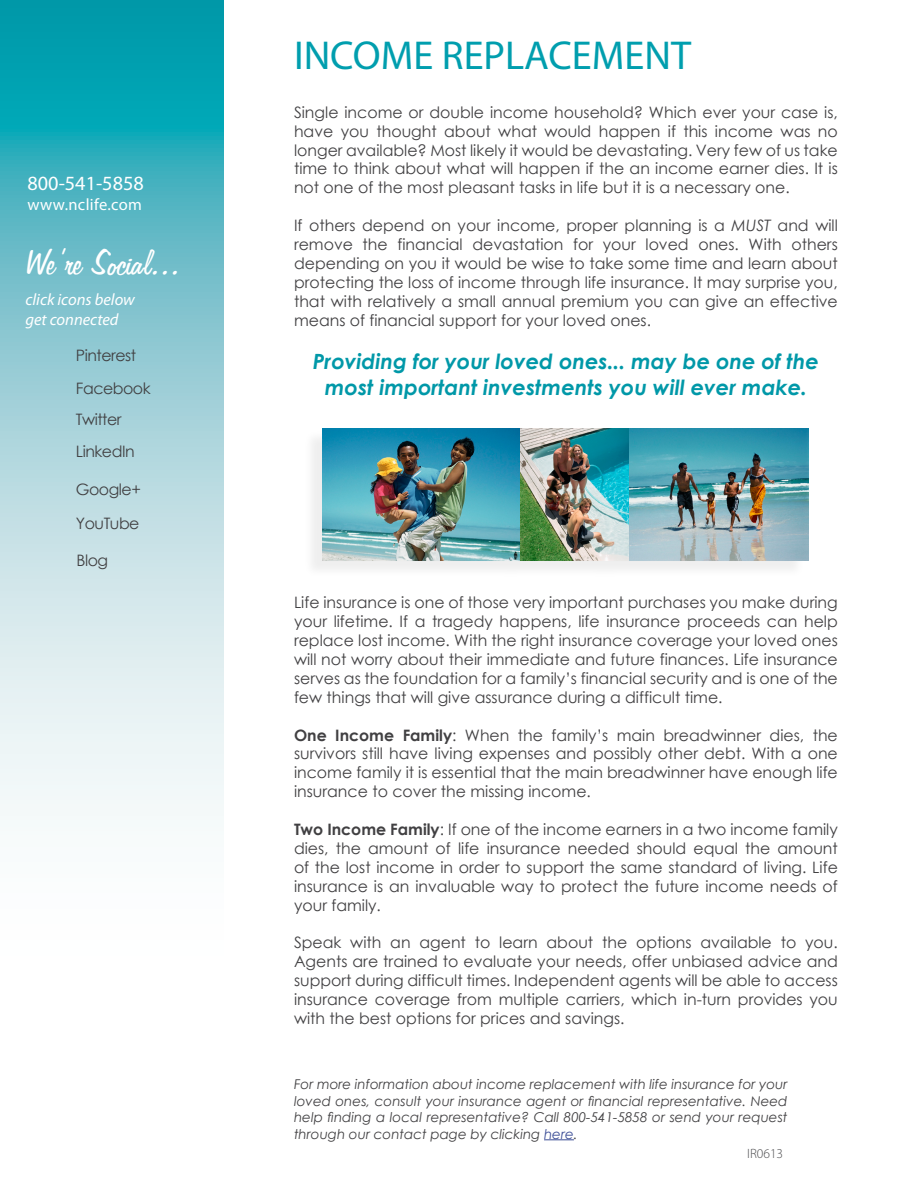
<style>
.page{position:relative;width:918px;height:1188px;background:#fff}
.page>*{position:absolute;margin:0;border:0;box-sizing:border-box;transform-origin:0 0}
.t1{font:40.5px "Myriad Pro";color:#009eae}
.t2{font:40.5px "Freehand 575 BT Regular B";color:#fff}
.t3{font:italic 700 21px/25.2px "Century Gothic";color:#0098a8;text-align:center}
.t4{font:20.25px "Myriad Pro";color:#fff}
.t5{font:italic 16.5px/19.8px "Myriad Pro";color:#fff}
.t6{font:16.5px "Myriad Pro";letter-spacing:.02em;color:#fff}
.t7{font:15.75px/18.9px "Century Gothic";color:#414042;text-align:justify}
.t8{font:15.75px/31.8px "Century Gothic";letter-spacing:-.03em;color:#414042}
.t9{font:italic 13.5px/16.5px "Century Gothic";color:#414042;text-align:justify}
.t10{font:300 13.5px "Myriad Pro";color:#4d4d4f}
.s1{font-style:italic}
.s2{font-weight:700}
.s3{color:#3b4d96}
</style>
<div class="page">
<svg style="left:0;top:0;width:223px;height:816px;background:#8ecdd6"></svg>
<div style="left:304px;top:429px;width:502px;height:149px;background:#f5f5f5"></div>
<img style="left:323px;top:428px;width:198px;height:133px">
<img style="left:629px;top:428px;width:180px;height:133px">
<img style="left:521px;top:428px;width:108px;height:133px">
<hr style="left:544px;top:1139px;width:30px;height:1px;background:#3b4d96">
<p class="t4" style="left:28px;top:171px;width:118px">800-541-5858</p>
<p class="t6" style="left:28px;top:195px;width:116px">www.nclife.com</p>
<h1 class="t2" style="left:26px;top:241px;width:158px">We’re Social...</h1>
<p class="t5" style="left:26px;top:289px;width:111px">click icons below get connected</p>
<p class="t8" style="left:76px;top:340px;width:76px">Pinterest<br>Facebook<br>Twitter<br>LinkedIn</p>
<p class="t8" style="left:76px;top:473px;width:67px;line-height:33.3px">Google+<br>YouTube</p>
<p class="t7" style="left:76px;top:551px;width:33px">Blog</p>
<h1 class="t1" style="left:294px;top:30px;width:399px">INCOME REPLACEMENT</h1>
<p class="t7" style="left:294px;top:102px;width:545px">Single income or double income household? Which ever your case is, have you thought about what would happen if this income was no longer available? Most likely it would be devastating. Very few of us take time to think about what will happen if the an income earner dies. It is not one of the most pleasant tasks in life but it is a necessary one.</p>
<p class="t7" style="left:294px;top:216px;width:545px">If others depend on your income, proper planning is a <span class="s1">MUST</span> and will remove the financial devastation for your loved ones. With others depending on you it would be wise to take some time and learn about protecting the loss of income through life insurance. It may surprise you, that with relatively a small annual premium you can give an effective means of financial support for your loved ones.</p>
<h2 class="t3" style="left:313px;top:348px;width:508px">Providing for your loved ones... may be one of the most important investments you will ever make.</h2>
<p class="t7" style="left:294px;top:593px;width:545px">Life insurance is one of those very important purchases you make during your lifetime. If a tragedy happens, life insurance proceeds can help replace lost income. With the right insurance coverage your loved ones will not worry about their immediate and future finances. Life insurance serves as the foundation for a family’s financial security and is one of the few things that will give assurance during a difficult time.</p>
<p class="t7" style="left:294px;top:725px;width:545px"><span class="s2">One Income Family</span>: When the family’s main breadwinner dies, the survivors still have living expenses and possibly other debt. With a one income family it is essential that the main breadwinner have enough life insurance to cover the missing income.</p>
<p class="t7" style="left:294px;top:820px;width:545px"><span class="s2">Two Income Family</span>: If one of the income earners in a two income family dies, the amount of life insurance needed should equal the amount of the lost income in order to support the same standard of living. Life insurance is an invaluable way to protect the future income needs of your family.</p>
<p class="t7" style="left:294px;top:933px;width:545px">Speak with an agent to learn about the options available to you.<br>Agents are trained to evaluate your needs, offer unbiased advice and support during difficult times. Independent agents will be able to access insurance coverage from multiple carriers, which in-turn provides you with the best options for prices and savings.</p>
<p class="t9" style="left:294px;top:1076px;width:495px">For more information about income replacement with life insurance for your loved ones, consult your insurance agent or financial representative. Need help finding a local representative? Call 800-541-5858 or send your request through our contact page by clicking <span class="s3">here</span>.</p>
<p class="t10" style="left:747px;top:1146px;width:38px">IR0613</p>
</div>
